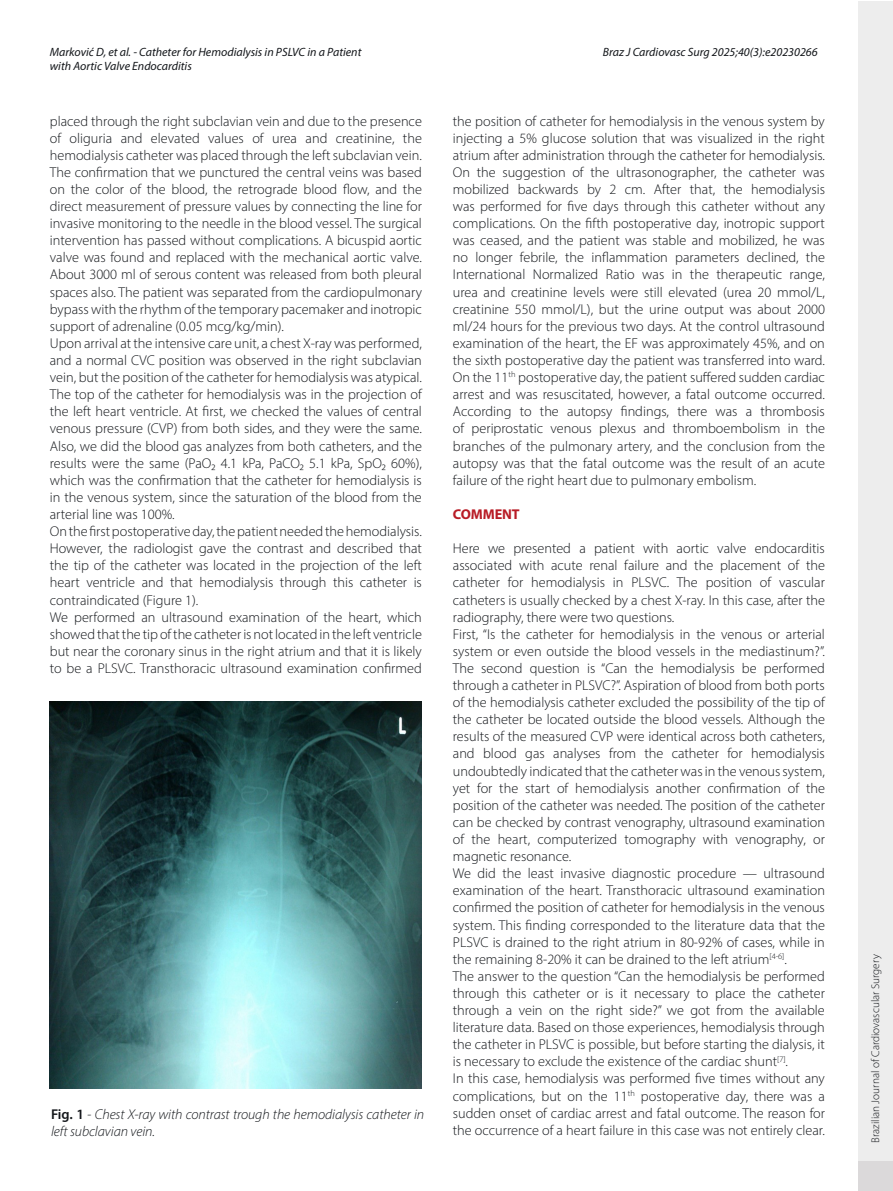
<style>
.page{position:relative;width:893px;height:1191px;background:#fff}
.page>*{position:absolute;margin:0;border:0;box-sizing:border-box;transform-origin:0 0}
.Texto__s{font:300 14.25px/17.1px "Myriad Pro";color:#13161a;text-align:justify}
.Texto__s-2{font:italic 300 14.25px/17.1px "Myriad Pro";letter-spacing:-.005em;color:#13161a}
.Abstract{font:700 14.25px "Myriad Pro";letter-spacing:-.01em;color:#b81c26}
.t1{font:italic 12px/14.4px "Myriad Pro";color:#13161a}
.t2{font:300 11.25px "Myriad Pro";color:#13161a}
.s1{font-weight:600;font-style:normal}
</style>
<div class="page">
<div style="left:858px;top:1px;width:35px;height:1189px;background:#ededed"></div>
<div style="left:858px;top:1161px;width:35px;height:30px;background:#dbd9da"></div>
<img style="left:50px;top:702px;width:372px;height:386px">
<p class="t1" style="left:50px;top:44px;width:313px">Marković D, et al. - Catheter for Hemodialysis in PSLVC in a Patient with Aortic Valve Endocarditis</p>
<p class="t1" style="left:603px;top:44px;width:216px">Braz J Cardiovasc Surg 2025;40(3):e20230266</p>
<p class="Texto__s" style="left:50px;top:112px;width:374px">placed through the right subclavian vein and due to the presence of oliguria and elevated values of urea and creatinine, the hemodialysis catheter was placed through the left subclavian vein.<br>The confirmation that we punctured the central veins was based on the color of the blood, the retrograde blood flow, and the direct measurement of pressure values by connecting the line for invasive monitoring to the needle in the blood vessel. The surgical intervention has passed without complications. A bicuspid aortic valve was found and replaced with the mechanical aortic valve.<br>About 3000 ml of serous content was released from both pleural spaces also. The patient was separated from the cardiopulmonary bypass with the rhythm of the temporary pacemaker and inotropic support of adrenaline (0.05 mcg/kg/min).</p>
<p class="Texto__s" style="left:50px;top:334px;width:374px">Upon arrival at the intensive care unit, a chest X-ray was performed, and a normal CVC position was observed in the right subclavian vein, but the position of the catheter for hemodialysis was atypical.<br>The top of the catheter for hemodialysis was in the projection of the left heart ventricle. At first, we checked the values of central venous pressure (CVP) from both sides, and they were the same.<br>Also, we did the blood gas analyzes from both catheters, and the results were the same (PaO₂ 4.1 kPa, PaCO₂ 5.1 kPa, SpO₂ 60%), which was the confirmation that the catheter for hemodialysis is in the venous system, since the saturation of the blood from the arterial line was 100%.</p>
<p class="Texto__s" style="left:50px;top:522px;width:374px">On the first postoperative day, the patient needed the hemodialysis.<br>However, the radiologist gave the contrast and described that the tip of the catheter was located in the projection of the left heart ventricle and that hemodialysis through this catheter is contraindicated (Figure 1).</p>
<p class="Texto__s" style="left:50px;top:608px;width:374px">We performed an ultrasound examination of the heart, which showed that the tip of the catheter is not located in the left ventricle but near the coronary sinus in the right atrium and that it is likely to be a PLSVC. Transthoracic ultrasound examination confirmed</p>
<p class="Texto__s-2" style="left:51px;top:1105px;width:375px"><span class="s1">Fig. 1</span> - Chest X-ray with contrast trough the hemodialysis catheter in left subclavian vein.</p>
<p class="Texto__s" style="left:453px;top:112px;width:374px">the position of catheter for hemodialysis in the venous system by injecting a 5% glucose solution that was visualized in the right atrium after administration through the catheter for hemodialysis.<br>On the suggestion of the ultrasonographer, the catheter was mobilized backwards by 2 cm. After that, the hemodialysis was performed for five days through this catheter without any complications. On the fifth postoperative day, inotropic support was ceased, and the patient was stable and mobilized, he was no longer febrile, the inflammation parameters declined, the International Normalized Ratio was in the therapeutic range, urea and creatinine levels were still elevated (urea 20 mmol/L, creatinine 550 mmol/L), but the urine output was about 2000 ml/24 hours for the previous two days. At the control ultrasound examination of the heart, the EF was approximately 45%, and on the sixth postoperative day the patient was transferred into ward.<br>On the 11<sup>th</sup> postoperative day, the patient suffered sudden cardiac arrest and was resuscitated, however, a fatal outcome occurred.<br>According to the autopsy findings, there was a thrombosis of periprostatic venous plexus and thromboembolism in the branches of the pulmonary artery, and the conclusion from the autopsy was that the fatal outcome was the result of an acute failure of the right heart due to pulmonary embolism.</p>
<p class="Abstract" style="left:453px;top:505px;width:68px">COMMENT</p>
<p class="Texto__s" style="left:453px;top:540px;width:374px">Here we presented a patient with aortic valve endocarditis associated with acute renal failure and the placement of the catheter for hemodialysis in PLSVC. The position of vascular catheters is usually checked by a chest X-ray. In this case, after the radiography, there were two questions.</p>
<p class="Texto__s" style="left:453px;top:625px;width:374px">First, “Is the catheter for hemodialysis in the venous or arterial system or even outside the blood vessels in the mediastinum?”.<br>The second question is “Can the hemodialysis be performed through a catheter in PLSVC?”. Aspiration of blood from both ports of the hemodialysis catheter excluded the possibility of the tip of the catheter be located outside the blood vessels. Although the results of the measured CVP were identical across both catheters, and blood gas analyses from the catheter for hemodialysis undoubtedly indicated that the catheter was in the venous system, yet for the start of hemodialysis another confirmation of the position of the catheter was needed. The position of the catheter can be checked by contrast venography, ultrasound examination of the heart, computerized tomography with venography, or magnetic resonance.</p>
<p class="Texto__s" style="left:453px;top:864px;width:374px">We did the least invasive diagnostic procedure — ultrasound examination of the heart. Transthoracic ultrasound examination confirmed the position of catheter for hemodialysis in the venous system. This finding corresponded to the literature data that the PLSVC is drained to the right atrium in 80-92% of cases, while in the remaining 8-20% it can be drained to the left atrium<sup>[4-6]</sup>.</p>
<p class="Texto__s" style="left:453px;top:967px;width:374px">The answer to the question “Can the hemodialysis be performed through this catheter or is it necessary to place the catheter through a vein on the right side?” we got from the available literature data. Based on those experiences, hemodialysis through the catheter in PLSVC is possible, but before starting the dialysis, it is necessary to exclude the existence of the cardiac shunt<sup>[7]</sup>.</p>
<p class="Texto__s" style="left:453px;top:1070px;width:374px">In this case, hemodialysis was performed five times without any complications, but on the 11<sup>th</sup> postoperative day, there was a sudden onset of cardiac arrest and fatal outcome. The reason for the occurrence of a heart failure in this case was not entirely clear.</p>
<p class="t2" style="left:869px;top:1142px;width:190px;rotate:-90deg">Brazilian Journal of Cardiovascular Surgery</p>
</div>
